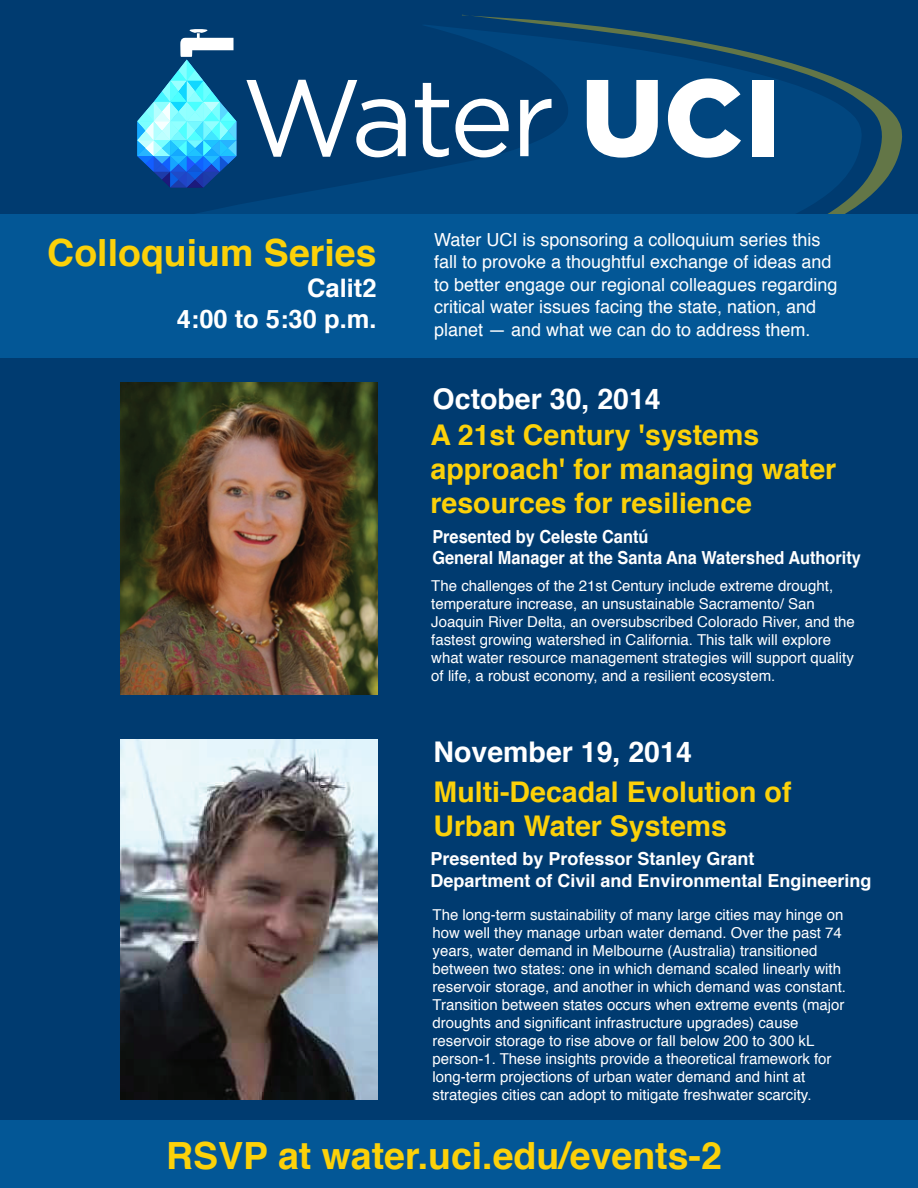
<style>
.page{position:relative;width:918px;height:1188px;background:#003b70}
.page>*{position:absolute;margin:0;border:0;box-sizing:border-box;transform-origin:0 0}
.t1{font:700 37.5px "Helvetica";color:#fcd109}
.t2{font:700 28.5px/34.2px "Helvetica";color:#fcd109}
.t3{font:700 28.5px "Helvetica";color:#fff}
.t4{font:700 25.5px/30.6px "Helvetica";color:#fff;text-align:right}
.t5{font:18px/22.5px "Helvetica";color:#fff}
.t6{font:700 18px/21.6px "Helvetica";color:#fff}
.t7{font:700 18px/21.6px "Helvetica";color:#fff;scale:.91 1}
.t8{font:15px/18px "Helvetica";color:#fff}
</style>
<div class="page">
<svg style="left:197px;top:15px;width:705px;height:199px"></svg>
<div style="left:0;top:214px;width:918px;height:144px;background:#035796"></div>
<svg style="left:137px;top:29px;width:99px;height:159px"></svg>
<svg style="left:246px;top:80px;width:160px;height:77px"></svg>
<svg style="left:415px;top:83px;width:34px;height:74px"></svg>
<svg style="left:455px;top:99px;width:54px;height:59px"></svg>
<svg style="left:520px;top:98px;width:32px;height:58px"></svg>
<svg style="left:587px;top:80px;width:71px;height:78px"></svg>
<svg style="left:668px;top:78px;width:73px;height:80px"></svg>
<div style="left:753px;top:80px;width:21px;height:76px;background:#fff"></div>
<div style="left:0;top:1120px;width:918px;height:68px;background:#035796"></div>
<img style="left:120px;top:383px;width:258px;height:311px">
<img style="left:120px;top:740px;width:258px;height:359px">
<h1 class="t1" style="left:47px;top:223px;width:331px">Colloquium Series</h1>
<h3 class="t4" style="left:177px;top:273px;width:201px">Calit2<br>4:00 to 5:30 p.m.</h3>
<p class="t5" style="left:434px;top:229px;width:405px">Water UCI is sponsoring a colloquium series this fall to provoke a thoughtful exchange of ideas and to better engage our regional colleagues regarding critical water issues facing the state, nation, and planet — and what we can do to address them.</p>
<h2 class="t3" style="left:433px;top:376px;width:230px">October 30, 2014</h2>
<h2 class="t2" style="left:431px;top:418px;width:407px">A 21st Century 'systems approach' for managing water resources for resilience</h2>
<p class="t7" style="left:432px;top:526px;width:473px">Presented by Celeste Cantú<br>General Manager at the Santa Ana Watershed Authority</p>
<p class="t8" style="left:431px;top:577px;width:425px">The challenges of the 21st Century include extreme drought, temperature increase, an unsustainable Sacramento/ San Joaquin River Delta, an oversubscribed Colorado River, and the fastest growing watershed in California. This talk will explore what water resource management strategies will support quality of life, a robust economy, and a resilient ecosystem.</p>
<h2 class="t3" style="left:434px;top:729px;width:260px">November 19, 2014</h2>
<h2 class="t2" style="left:434px;top:775px;width:359px">Multi-Decadal Evolution of<br>Urban Water Systems</h2>
<p class="t6" style="left:431px;top:848px;width:443px">Presented by Professor Stanley Grant<br>Department of Civil and Environmental Engineering</p>
<p class="t8" style="left:433px;top:906px;width:415px">The long-term sustainability of many large cities may hinge on how well they manage urban water demand. Over the past 74 years, water demand in Melbourne (Australia) transitioned between two states: one in which demand scaled linearly with reservoir storage, and another in which demand was constant.<br>Transition between states occurs when extreme events (major droughts and significant infrastructure upgrades) cause reservoir storage to rise above or fall below 200 to 300 kL person-1. These insights provide a theoretical framework for long-term projections of urban water demand and hint at strategies cities can adopt to mitigate freshwater scarcity.</p>
<h1 class="t1" style="left:166px;top:1126px;width:557px">RSVP at water.uci.edu/events-2</h1>
</div>
